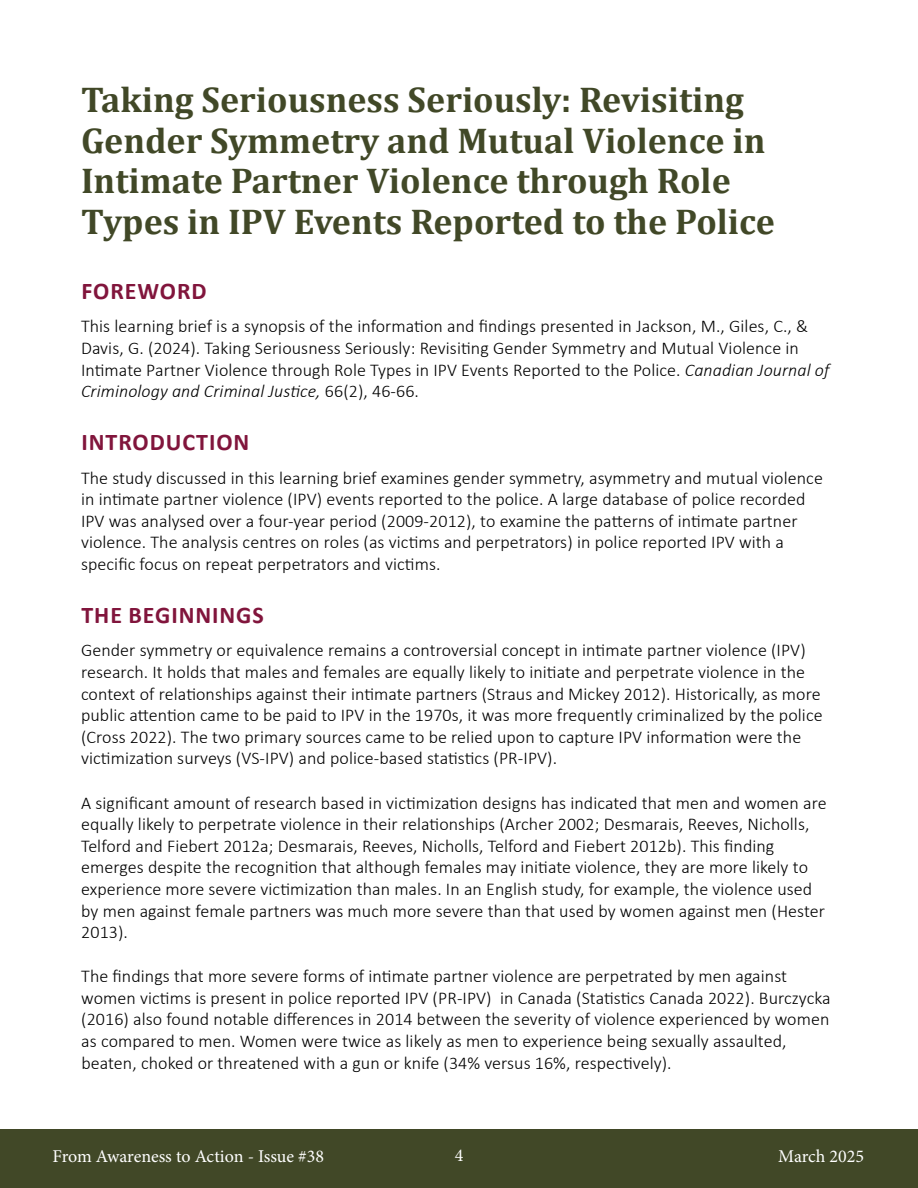
<style>
.page{position:relative;width:918px;height:1188px;background:#fff}
.page>*{position:absolute;margin:0;border:0;box-sizing:border-box;transform-origin:0 0}
.t1{font:700 36px/40.5px "Cambria";color:#414827}
.t2{font:700 24px "Calibri";letter-spacing:.04em;color:#81153c}
.t3{font:300 18px/21.6px "Calibri";letter-spacing:.005em;color:#000}
.t4{font:18px "Minion Pro";letter-spacing:-.005em;color:#fff}
.s1{font-style:italic}
</style>
<div class="page">
<div style="left:0;top:1130px;width:918px;height:58px;background:#414827"></div>
<h1 class="t1" style="left:81px;top:79px;width:696px">Taking Seriousness Seriously: Revisiting Gender Symmetry and Mutual Violence in Intimate Partner Violence through Role Types in IPV Events Reported to the Police</h1>
<h2 class="t2" style="left:81px;top:274px;width:127px">FOREWORD</h2>
<p class="t3" style="left:81px;top:315px;width:750px">This learning brief is a synopsis of the information and findings presented in Jackson, M., Giles, C., &amp; Davis, G. (2024). Taking Seriousness Seriously: Revisiting Gender Symmetry and Mutual Violence in Intimate Partner Violence through Role Types in IPV Events Reported to the Police. <span class="s1">Canadian Journal of Criminology and Criminal Justice,</span> 66(2), 46-66.</p>
<h2 class="t2" style="left:81px;top:425px;width:169px">INTRODUCTION</h2>
<p class="t3" style="left:81px;top:467px;width:743px">The study discussed in this learning brief examines gender symmetry, asymmetry and mutual violence in intimate partner violence (IPV) events reported to the police. A large database of police recorded IPV was analysed over a four-year period (2009-2012), to examine the patterns of intimate partner violence. The analysis centres on roles (as victims and perpetrators) in police reported IPV with a specific focus on repeat perpetrators and victims.</p>
<h2 class="t2" style="left:81px;top:598px;width:184px">THE BEGINNINGS</h2>
<p class="t3" style="left:81px;top:639px;width:743px">Gender symmetry or equivalence remains a controversial concept in intimate partner violence (IPV) research. It holds that males and females are equally likely to initiate and perpetrate violence in the context of relationships against their intimate partners (Straus and Mickey 2012). Historically, as more public attention came to be paid to IPV in the 1970s, it was more frequently criminalized by the police (Cross 2022). The two primary sources came to be relied upon to capture IPV information were the victimization surveys (VS-IPV) and police-based statistics (PR-IPV).</p>
<p class="t3" style="left:81px;top:792px;width:747px">A significant amount of research based in victimization designs has indicated that men and women are equally likely to perpetrate violence in their relationships (Archer 2002; Desmarais, Reeves, Nicholls, Telford and Fiebert 2012a; Desmarais, Reeves, Nicholls, Telford and Fiebert 2012b). This finding emerges despite the recognition that although females may initiate violence, they are more likely to experience more severe victimization than males. In an English study, for example, the violence used by men against female partners was much more severe than that used by women against men (Hester 2013).</p>
<p class="t3" style="left:81px;top:965px;width:751px">The findings that more severe forms of intimate partner violence are perpetrated by men against women victims is present in police reported IPV (PR-IPV) in Canada (Statistics Canada 2022). Burczycka (2016) also found notable differences in 2014 between the severity of violence experienced by women as compared to men. Women were twice as likely as men to experience being sexually assaulted, beaten, choked or threatened with a gun or knife (34% versus 16%, respectively).</p>
<p class="t4" style="left:53px;top:1144px;width:273px">From Awareness to Action - Issue #38</p>
<p class="t4" style="left:455px;top:1143px;width:10px">4</p>
<p class="t4" style="left:778px;top:1144px;width:87px">March 2025</p>
</div>
